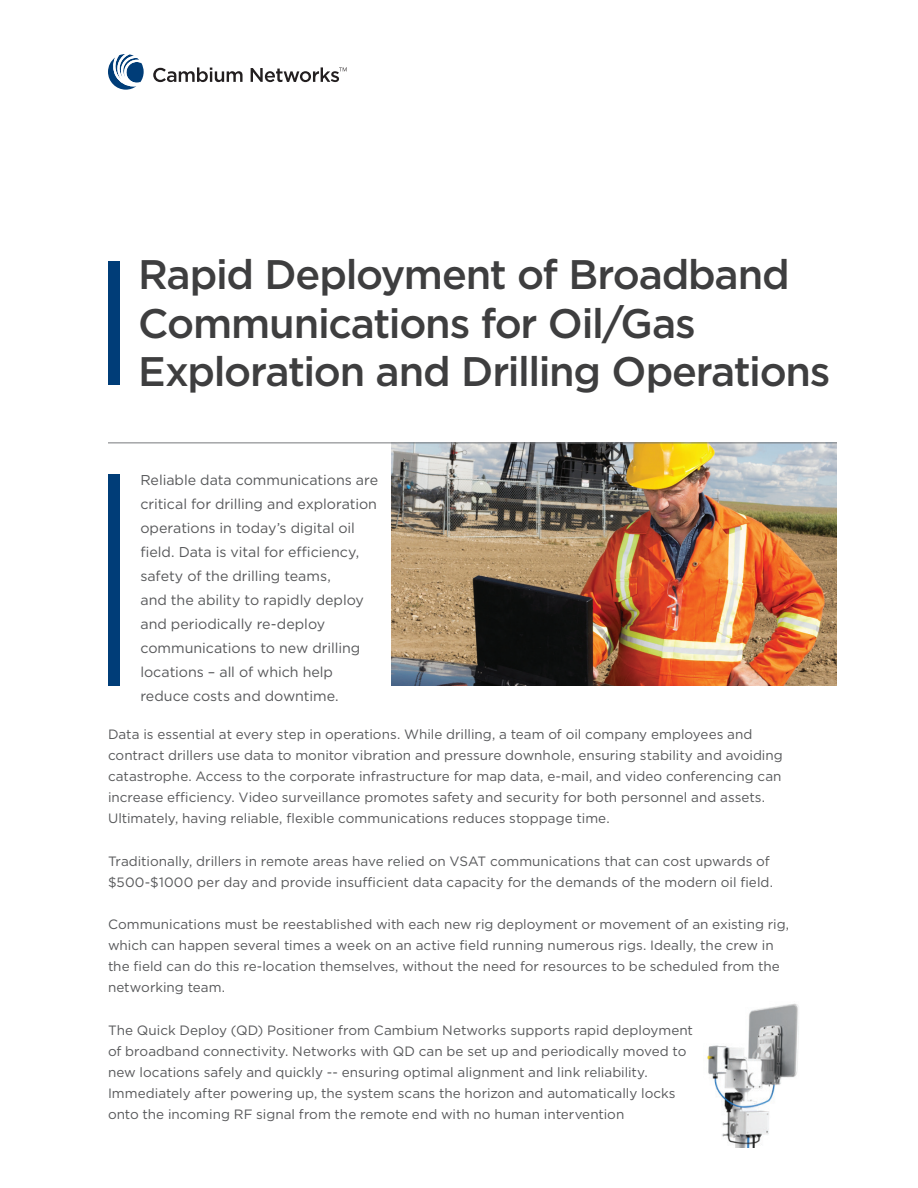
<style>
.page{position:relative;width:918px;height:1188px;background:#fff}
.page>*{position:absolute;margin:0;border:0;box-sizing:border-box;transform-origin:0 0}
.t1{font:500 41.25px/48px "Gotham";letter-spacing:-.03em;color:#3e3e3f}
.t2{font:14.25px/24px "Gotham";letter-spacing:-.005em;color:#57585a}
.t3{font:13.5px/21px "Gotham";color:#57585a}
</style>
<div class="page">
<img style="left:707px;top:1003px;width:92px;height:145px">
<svg style="left:153px;top:67px;width:90px;height:15px"></svg>
<svg style="left:251px;top:67px;width:96px;height:15px"></svg>
<svg style="left:108px;top:54px;width:36px;height:36px"></svg>
<img style="left:392px;top:443px;width:445px;height:243px">
<hr style="left:108px;top:442px;width:729px;height:1px;background:#76787b">
<div style="left:108px;top:474px;width:12px;height:212px;background:#003d78"></div>
<div style="left:108px;top:261px;width:12px;height:124px;background:#003d78"></div>
<h1 class="t1" style="left:138px;top:250px;width:694px">Rapid Deployment of Broadband<br>Communications for Oil/Gas<br>Exploration and Drilling Operations</h1>
<p class="t2" style="left:140px;top:467px;width:239px">Reliable data communications are critical for drilling and exploration operations in today’s digital oil field. Data is vital for efficiency, safety of the drilling teams,<br>and the ability to rapidly deploy and periodically re-deploy communications to new drilling locations – all of which help reduce costs and downtime.</p>
<p class="t3" style="left:108px;top:723px;width:676px">Data is essential at every step in operations. While drilling, a team of oil company employees and contract drillers use data to monitor vibration and pressure downhole, ensuring stability and avoiding catastrophe. Access to the corporate infrastructure for map data, e-mail, and video conferencing can increase efficiency. Video surveillance promotes safety and security for both personnel and assets.<br>Ultimately, having reliable, flexible communications reduces stoppage time.</p>
<p class="t3" style="left:108px;top:850px;width:666px">Traditionally, drillers in remote areas have relied on VSAT communications that can cost upwards of $500-$1000 per day and provide insufficient data capacity for the demands of the modern oil field.</p>
<p class="t3" style="left:108px;top:914px;width:683px">Communications must be reestablished with each new rig deployment or movement of an existing rig, which can happen several times a week on an active field running numerous rigs. Ideally, the crew in the field can do this re-location themselves, without the need for resources to be scheduled from the networking team.</p>
<p class="t3" style="left:108px;top:1019px;width:587px">The Quick Deploy (QD) Positioner from Cambium Networks supports rapid deployment of broadband connectivity. Networks with QD can be set up and periodically moved to new locations safely and quickly -- ensuring optimal alignment and link reliability.<br>Immediately after powering up, the system scans the horizon and automatically locks onto the incoming RF signal from the remote end with no human intervention</p>
</div>
